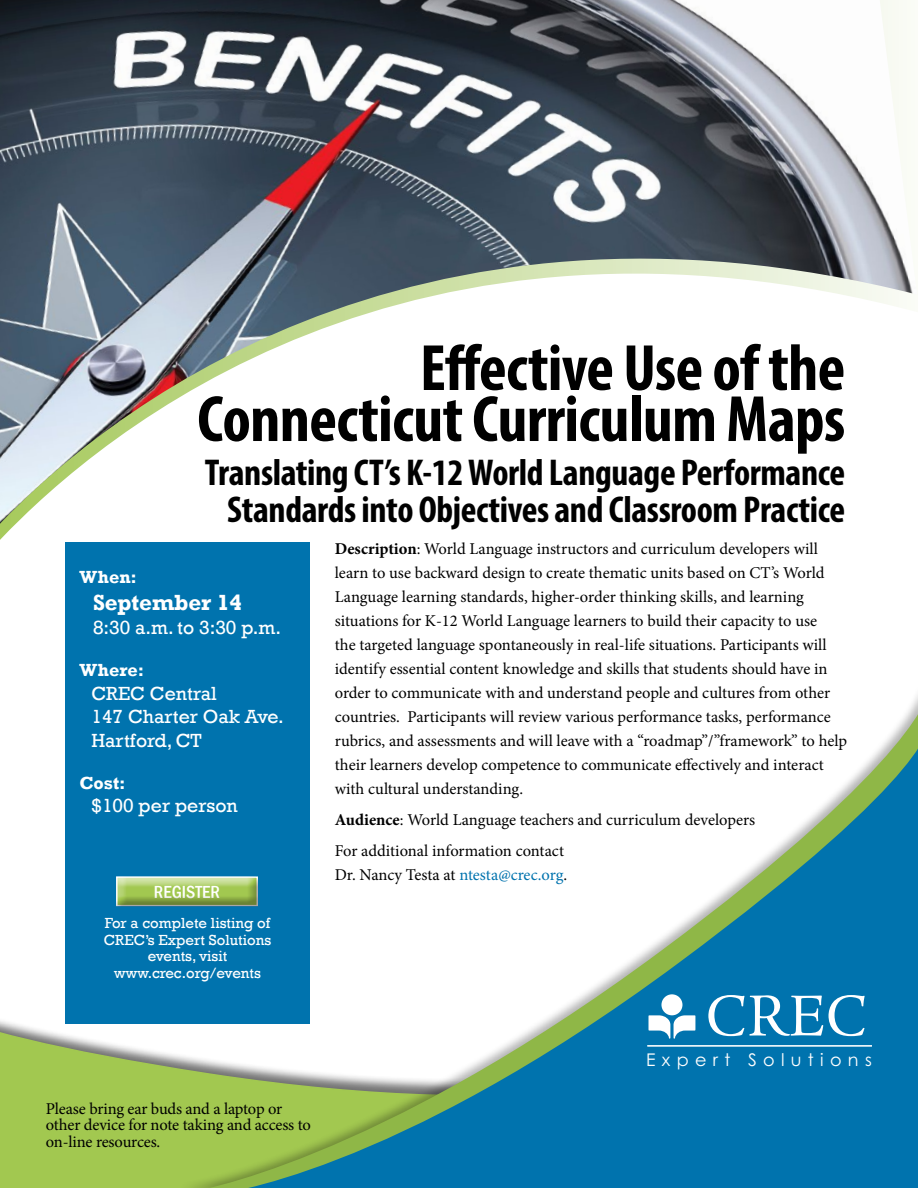
<style>
.page{position:relative;width:918px;height:1188px;background:#fff}
.page>*{position:absolute;margin:0;border:0;box-sizing:border-box;transform-origin:0 0}
.t1{font:700 condensed 66px/51px "Myriad Pro";letter-spacing:-.01em;color:#000;text-align:right}
.t2{font:700 condensed 37.5px/37.5px "Myriad Pro";letter-spacing:-.01em;color:#000;text-align:center}
.t3{font:700 22.5px "Rockwell";color:#fff}
.t4{font:19.5px/23.4px "Rockwell";color:#fff}
.t5{font:700 18px "Rockwell";color:#fff}
.t6{font:500 condensed 18px "Franklin Gothic";color:#fff}
.t7{font:17.4px "Century Gothic";letter-spacing:.36em;color:#fff}
.t8{font:16.5px/24px "Minion Pro";letter-spacing:-.005em;color:#000}
.t9{font:15px/16.5px "Rockwell";color:#fff;text-align:center}
.s1{font-weight:700}
.s2{color:#0073ae}
</style>
<div class="page">
<img style="left:0;top:0;width:913px;height:524px">
<svg style="left:0;top:1021px;width:177px;height:167px;background:#accb68"></svg>
<svg style="left:189px;top:695px;width:729px;height:493px"></svg>
<svg style="left:215px;top:723px;width:703px;height:465px"></svg>
<svg style="left:708px;top:995px;width:115px;height:41px"></svg>
<svg style="left:829px;top:995px;width:36px;height:41px"></svg>
<svg style="left:649px;top:994px;width:46px;height:45px"></svg>
<hr style="left:647px;top:1045px;width:225px;height:1px;background:#fff">
<div style="left:65px;top:542px;width:245px;height:482px;background:#0073ae"></div>
<div style="left:107px;top:869px;width:162px;height:48px;background:#000;opacity:.35"></div>
<h1 class="t1" style="left:197px;top:341px;width:649px">Effective Use of the<br>Connecticut Curriculum Maps</h1>
<h2 class="t2" style="left:205px;top:452px;width:642px">Translating CT’s K-12 World Language Performance<br>Standards into Objectives and Classroom Practice</h2>
<p class="t5" style="left:80px;top:567px;width:59px">When:</p>
<h3 class="t3" style="left:93px;top:589px;width:150px">September 14</h3>
<p class="t4" style="left:93px;top:617px;width:190px">8:30 a.m. to 3:30 p.m.</p>
<p class="t5" style="left:80px;top:660px;width:66px">Where:</p>
<p class="t4" style="left:92px;top:682px;width:194px">CREC Central<br>147 Charter Oak Ave.<br>Hartford, CT</p>
<p class="t5" style="left:80px;top:772px;width:48px">Cost:</p>
<p class="t4" style="left:92px;top:794px;width:148px">$100 per person</p>
<p class="t6" style="left:154px;top:880px;width:68px">REGISTER</p>
<p class="t9" style="left:104px;top:915px;width:169px">For a complete listing of<br>CREC’s Expert Solutions events, visit www.crec.org/events</p>
<p class="t8" style="left:335px;top:537px;width:514px"><span class="s1">Description</span>: World Language instructors and curriculum developers will learn to use backward design to create thematic units based on CT’s World Language learning standards, higher-order thinking skills, and learning situations for K-12 World Language learners to build their capacity to use<br>the targeted language spontaneously in real-life situations. Participants will identify essential content knowledge and skills that students should have in order to communicate with and understand people and cultures from other countries. Participants will review various performance tasks, performance rubrics, and assessments and will leave with a “roadmap”/”framework” to help their learners develop competence to communicate effectively and interact with cultural understanding.</p>
<p class="t8" style="left:335px;top:804px;width:422px;line-height:30.8px"><span class="s1">Audience</span>: World Language teachers and curriculum developers<br>For additional information contact</p>
<p class="t8" style="left:335px;top:863px;width:234px">Dr. Nancy Testa at <span class="s2">ntesta@crec.org</span>.</p>
<p class="t8" style="left:46px;top:1100px;width:266px;line-height:16.5px">Please bring ear buds and a laptop or other device for note taking and access to on-line resources.</p>
<p class="t7" style="left:646px;top:1048px;width:227px">Expert Solutions</p>
</div>
